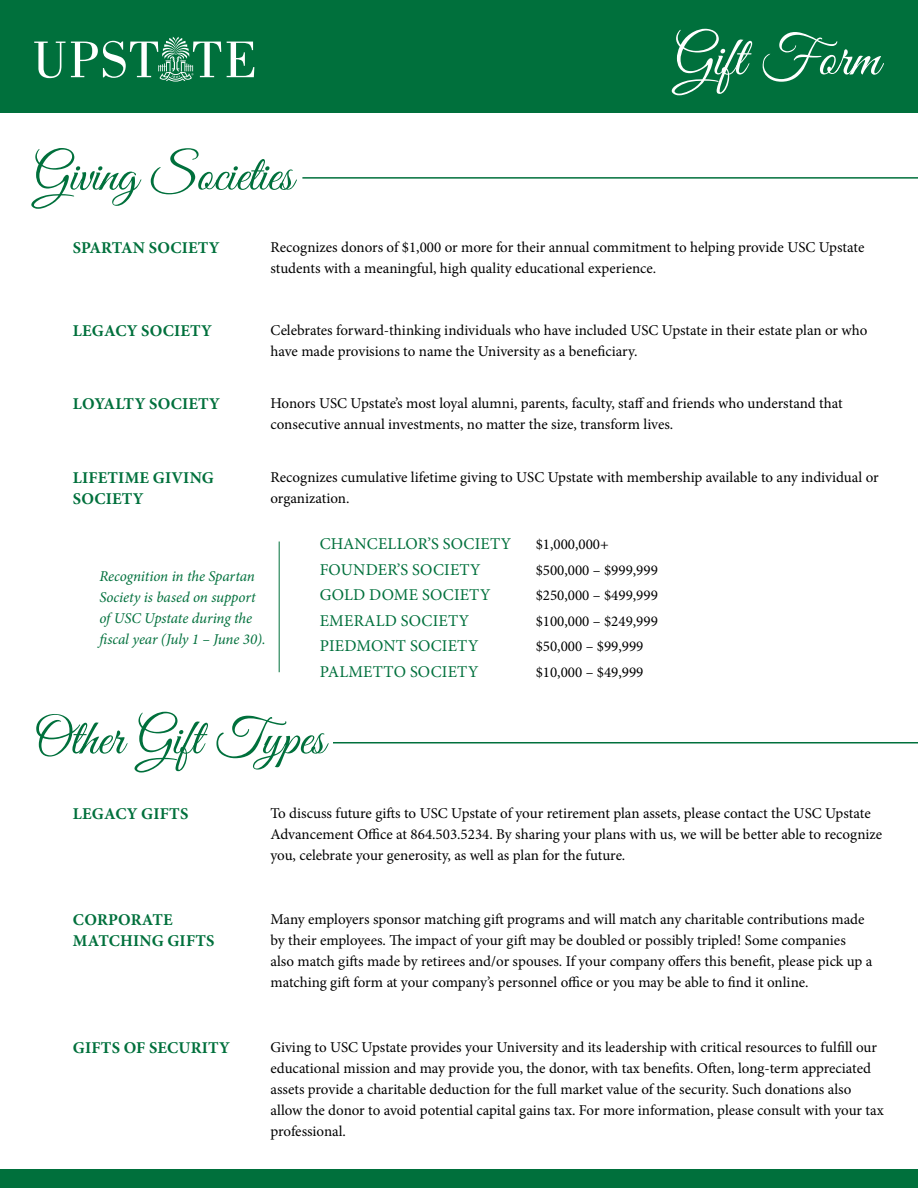
<style>
.page{position:relative;width:918px;height:1188px;background:#fff}
.page>*{position:absolute;margin:0;border:0;box-sizing:border-box;transform-origin:0 0}
.t1{font:55.8px "Great Vibes";color:#fff}
.t2{font:51px "Great Vibes";color:#00703c}
.t3{font:700 16.5px/21px "Minion Pro";letter-spacing:.01em;color:#00703c}
.t4{font:16.5px "Minion Pro";letter-spacing:.01em;color:#00703c}
.t5{font:15px/21px "Minion Pro";color:#000}
.t6{font:italic 15px/21px "Minion Pro";letter-spacing:-.005em;color:#00703c}
</style>
<div class="page">
<hr style="left:279px;top:542px;width:1px;height:130px;background:#00703c">
<hr style="left:302px;top:177px;width:616px;height:2px;background:#00703c">
<hr style="left:333px;top:742px;width:585px;height:1px;background:#00703c">
<div style="left:0;top:0;width:918px;height:113px;background:#00703c"></div>
<div style="left:0;top:1169px;width:918px;height:19px;background:#00703c"></div>
<svg style="left:227px;top:42px;width:27px;height:35px"></svg>
<svg style="left:34px;top:37px;width:187px;height:45px"></svg>
<h1 class="t1" style="left:674px;top:27px;width:207px">Gift Form</h1>
<h2 class="t2" style="left:34px;top:146px;width:261px">Giving Societies</h2>
<p class="t5" style="left:270px;top:237px;width:595px">Recognizes donors of $1,000 or more for their annual commitment to helping provide USC Upstate students with a meaningful, high quality educational experience.</p>
<p class="t3" style="left:73px;top:237px;width:148px">SPARTAN SOCIETY</p>
<p class="t3" style="left:73px;top:320px;width:141px">LEGACY SOCIETY</p>
<p class="t5" style="left:270px;top:320px;width:599px">Celebrates forward-thinking individuals who have included USC Upstate in their estate plan or who have made provisions to name the University as a beneficiary.</p>
<p class="t3" style="left:73px;top:393px;width:149px">LOYALTY SOCIETY</p>
<p class="t5" style="left:270px;top:393px;width:574px">Honors USC Upstate’s most loyal alumni, parents, faculty, staff and friends who understand that consecutive annual investments, no matter the size, transform lives.</p>
<p class="t3" style="left:73px;top:467px;width:142px">LIFETIME GIVING<br>SOCIETY</p>
<p class="t5" style="left:270px;top:466px;width:610px">Recognizes cumulative lifetime giving to USC Upstate with membership available to any individual or organization.</p>
<p class="t6" style="left:99px;top:566px;width:168px">Recognition in the Spartan<br>Society is based on support of USC Upstate during the fiscal year (July 1 – June 30).</p>
<p class="t4" style="left:320px;top:533px;width:193px">CHANCELLOR’S SOCIETY</p>
<p class="t5" style="left:536px;top:534px;width:75px">$1,000,000+</p>
<p class="t4" style="left:320px;top:558px;width:163px">FOUNDER’S SOCIETY</p>
<p class="t5" style="left:536px;top:559px;width:124px">$500,000 – $999,999</p>
<p class="t4" style="left:320px;top:584px;width:172px">GOLD DOME SOCIETY</p>
<p class="t5" style="left:536px;top:585px;width:124px">$250,000 – $499,999</p>
<p class="t4" style="left:320px;top:609px;width:151px">EMERALD SOCIETY</p>
<p class="t5" style="left:536px;top:610px;width:124px">$100,000 – $249,999</p>
<p class="t4" style="left:320px;top:635px;width:160px">PIEDMONT SOCIETY</p>
<p class="t5" style="left:536px;top:636px;width:109px">$50,000 – $99,999</p>
<p class="t4" style="left:320px;top:660px;width:160px">PALMETTO SOCIETY</p>
<p class="t5" style="left:536px;top:661px;width:109px">$10,000 – $49,999</p>
<h2 class="t2" style="left:34px;top:710px;width:293px">Other Gift Types</h2>
<p class="t5" style="left:270px;top:803px;width:613px">To discuss future gifts to USC Upstate of your retirement plan assets, please contact the USC Upstate<br>Advancement Office at 864.503.5234. By sharing your plans with us, we will be better able to recognize you, celebrate your generosity, as well as plan for the future.</p>
<p class="t3" style="left:73px;top:803px;width:117px">LEGACY GIFTS</p>
<p class="t3" style="left:73px;top:909px;width:143px">CORPORATE<br>MATCHING GIFTS</p>
<p class="t3" style="left:73px;top:1037px;width:159px">GIFTS OF SECURITY</p>
<p class="t5" style="left:270px;top:909px;width:603px">Many employers sponsor matching gift programs and will match any charitable contributions made by their employees. The impact of your gift may be doubled or possibly tripled! Some companies also match gifts made by retirees and/or spouses. If your company offers this benefit, please pick up a matching gift form at your company’s personnel office or you may be able to find it online.</p>
<p class="t5" style="left:270px;top:1037px;width:615px">Giving to USC Upstate provides your University and its leadership with critical resources to fulfill our educational mission and may provide you, the donor, with tax benefits. Often, long-term appreciated assets provide a charitable deduction for the full market value of the security. Such donations also allow the donor to avoid potential capital gains tax. For more information, please consult with your tax professional.</p>
</div>
